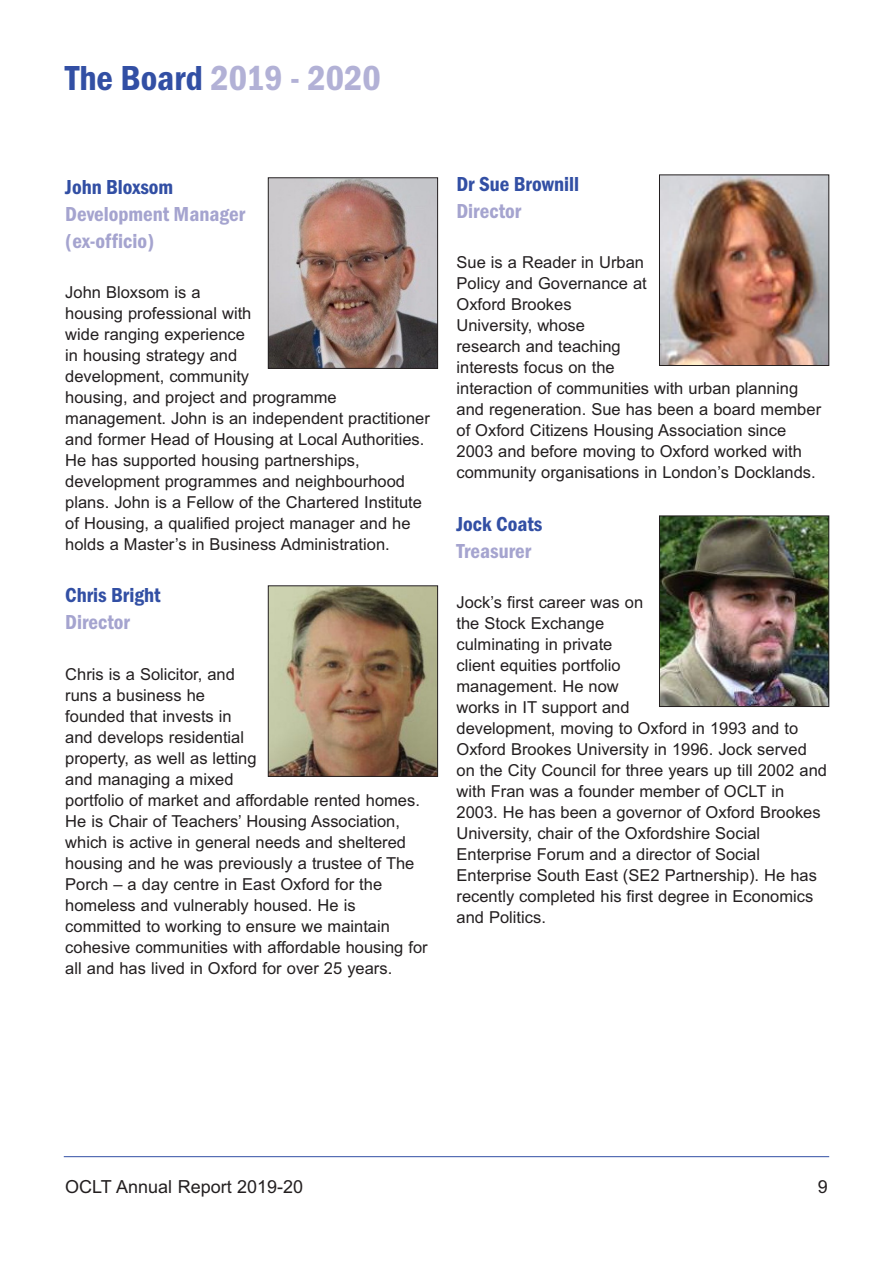
<style>
.page{position:relative;width:893px;height:1263px;background:#fff}
.page>*{position:absolute;margin:0;border:0;box-sizing:border-box;transform-origin:0 0}
.t1{font:600 condensed 36px "Franklin Gothic";color:#b2b1d6}
.t2{font:600 condensed 21px/27px "Franklin Gothic";color:#a5a4cf}
.t3{font:600 condensed 21px "Franklin Gothic";color:#324fa4}
.t4{font:18px "Arial";color:#231f20}
.t5{font:16.5px/21px "Arial";color:#231f20}
.s1{color:#324fa4}
</style>
<div class="page">
<hr style="left:64px;top:1156px;width:765px;height:1px;background:#324fa4">
<img style="left:270px;top:179px;width:166px;height:188px">
<div style="left:268px;top:177px;width:170px;height:192px;border:1px solid #231f20"></div>
<img style="left:270px;top:587px;width:166px;height:188px">
<div style="left:268px;top:585px;width:170px;height:192px;border:1px solid #231f20"></div>
<img style="left:661px;top:176px;width:166px;height:188px">
<div style="left:659px;top:174px;width:170px;height:192px;border:1px solid #231f20"></div>
<img style="left:661px;top:517px;width:166px;height:188px">
<div style="left:659px;top:515px;width:170px;height:192px;border:1px solid #231f20"></div>
<h1 class="t1" style="left:65px;top:57px;width:317px"><span class="s1">The Board</span> 2019 - 2020</h1>
<p class="t3" style="left:65px;top:174px;width:109px">John Bloxsom</p>
<p class="t2" style="left:65px;top:200px;width:181px">Development Manager (ex-officio)</p>
<p class="t5" style="left:65px;top:282px;width:366px">John Bloxsom is a<br>housing professional with<br>wide ranging experience<br>in housing strategy and<br>development, community<br>housing, and project and programme management. John is an independent practitioner and former Head of Housing at Local Authorities.<br>He has supported housing partnerships, development programmes and neighbourhood plans. John is a Fellow of the Chartered Institute of Housing, a qualified project manager and he holds a Master’s in Business Administration.</p>
<p class="t3" style="left:65px;top:583px;width:97px">Chris Bright</p>
<p class="t2" style="left:65px;top:609px;width:66px">Director</p>
<p class="t5" style="left:65px;top:664px;width:364px">Chris is a Solicitor, and<br>runs a business he<br>founded that invests in<br>and develops residential<br>property, as well as letting<br>and managing a mixed<br>portfolio of market and affordable rented homes.<br>He is Chair of Teachers’ Housing Association, which is active in general needs and sheltered housing and he was previously a trustee of The Porch – a day centre in East Oxford for the homeless and vulnerably housed. He is committed to working to ensure we maintain cohesive communities with affordable housing for all and has lived in Oxford for over 25 years.</p>
<p class="t3" style="left:456px;top:171px;width:124px">Dr Sue Brownill</p>
<p class="t2" style="left:456px;top:197px;width:66px">Director</p>
<p class="t5" style="left:456px;top:252px;width:366px">Sue is a Reader in Urban<br>Policy and Governance at<br>Oxford Brookes<br>University, whose<br>research and teaching<br>interests focus on the<br>interaction of communities with urban planning and regeneration. Sue has been a board member of Oxford Citizens Housing Association since<br>2003 and before moving to Oxford worked with community organisations in London’s Docklands.</p>
<p class="t3" style="left:456px;top:511px;width:87px">Jock Coats</p>
<p class="t2" style="left:456px;top:537px;width:76px">Treasurer</p>
<p class="t5" style="left:456px;top:592px;width:372px">Jock’s first career was on<br>the Stock Exchange<br>culminating in private<br>client equities portfolio<br>management. He now<br>works in IT support and<br>development, moving to Oxford in 1993 and to Oxford Brookes University in 1996. Jock served on the City Council for three years up till 2002 and with Fran was a founder member of OCLT in 2003. He has been a governor of Oxford Brookes University, chair of the Oxfordshire Social Enterprise Forum and a director of Social Enterprise South East (SE2 Partnership). He has recently completed his first degree in Economics and Politics.</p>
<p class="t4" style="left:65px;top:1176px;width:239px">OCLT Annual Report 2019-20</p>
<p class="t4" style="left:818px;top:1176px;width:12px">9</p>
</div>
